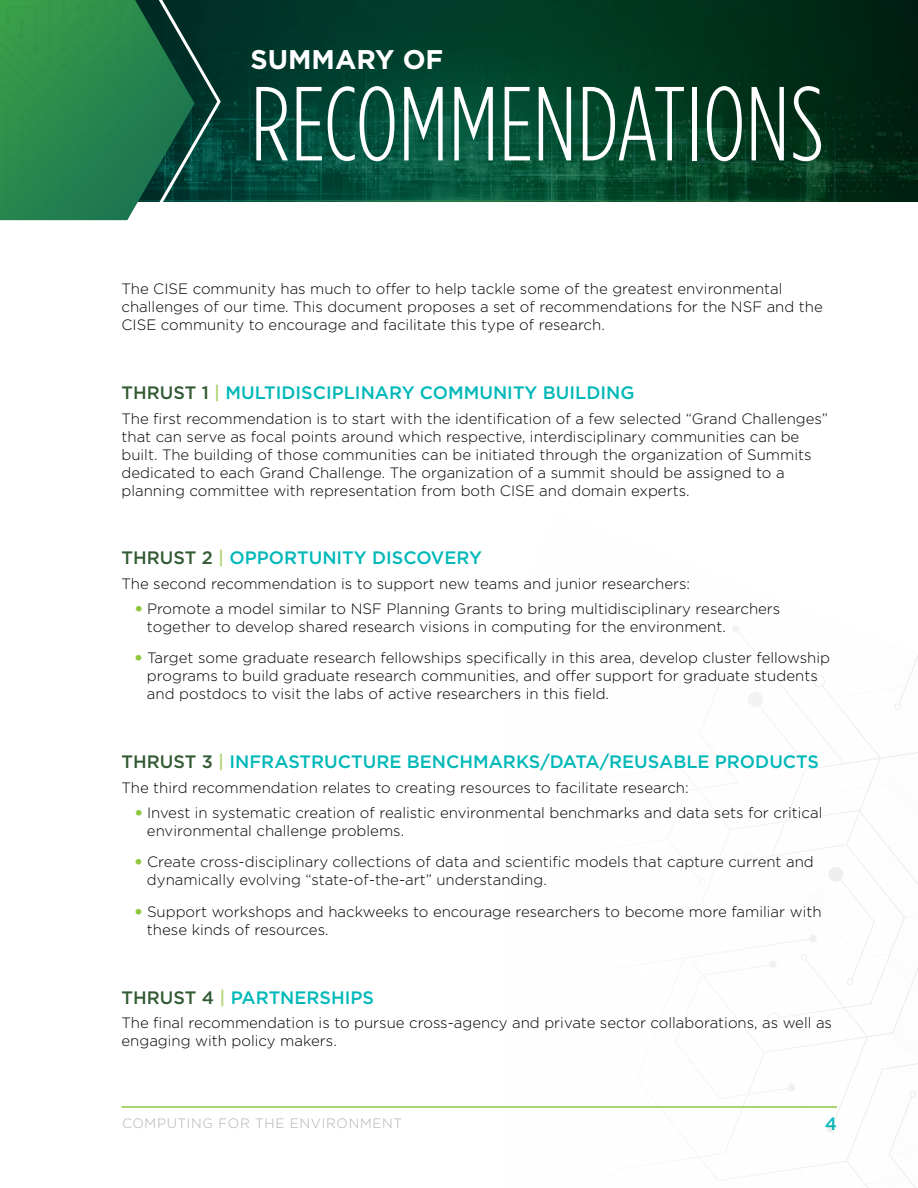
<style>
.page{position:relative;width:918px;height:1188px;background:#fff}
.page>*{position:absolute;margin:0;border:0;box-sizing:border-box;transform-origin:0 0}
.t1{font:300 105px "Gotham Condensed";color:#fff}
.t2{font:700 27px "Gotham";color:#fff}
.t3{font:500 18px "Gotham";color:#00b8b8}
.t4{font:300 15px/18px "Gotham";color:#000}
.t5{font:300 13.5px "Gotham";letter-spacing:.05em;color:#afb1b4}
.s1{color:#335b34}
.s2{color:#aed472}
.s3{font-weight:900;color:#8fc73e}
</style>
<div class="page">
<svg style="left:706px;top:626px;width:212px;height:562px"></svg>
<hr style="left:122px;top:1106px;width:715px;height:2px;background:#8fc73e">
<svg style="left:223px;top:0;width:695px;height:202px;background:#023e29"></svg>
<img style="left:0;top:0;width:7px;height:220px">
<svg style="left:7px;top:0;width:216px;height:221px;background:#2a7b4f"></svg>
<p class="t2" style="left:250px;top:41px;width:194px">SUMMARY OF</p>
<p class="t1" style="left:250px;top:64px;width:576px">RECOMMENDATIONS</p>
<p class="t4" style="left:122px;top:279px;width:703px">The CISE community has much to offer to help tackle some of the greatest environmental challenges of our time. This document proposes a set of recommendations for the NSF and the<br>CISE community to encourage and facilitate this type of research.</p>
<p class="t3" style="left:122px;top:381px;width:514px"><span class="s1">THRUST 1</span> <span class="s2">|</span> MULTIDISCIPLINARY COMMUNITY BUILDING</p>
<p class="t4" style="left:122px;top:409px;width:708px">The first recommendation is to start with the identification of a few selected “Grand Challenges” that can serve as focal points around which respective, interdisciplinary communities can be built. The building of those communities can be initiated through the organization of Summits dedicated to each Grand Challenge. The organization of a summit should be assigned to a planning committee with representation from both CISE and domain experts.</p>
<p class="t3" style="left:122px;top:546px;width:362px"><span class="s1">THRUST 2</span> <span class="s2">|</span> OPPORTUNITY DISCOVERY</p>
<p class="t4" style="left:122px;top:574px;width:570px">The second recommendation is to support new teams and junior researchers:</p>
<p class="t4" style="left:147px;top:599px;width:635px;text-indent:-12px"><span class="s3">•</span> Promote a model similar to NSF Planning Grants to bring multidisciplinary researchers together to develop shared research visions in computing for the environment.</p>
<p class="t4" style="left:147px;top:649px;width:685px;text-indent:-12px"><span class="s3">•</span> Target some graduate research fellowships specifically in this area, develop cluster fellowship programs to build graduate research communities, and offer support for graduate students and postdocs to visit the labs of active researchers in this field.</p>
<p class="t3" style="left:122px;top:750px;width:699px"><span class="s1">THRUST 3</span> <span class="s2">|</span> INFRASTRUCTURE BENCHMARKS/DATA/REUSABLE PRODUCTS</p>
<p class="t4" style="left:122px;top:778px;width:569px">The third recommendation relates to creating resources to facilitate research:</p>
<p class="t4" style="left:147px;top:803px;width:677px;text-indent:-12px"><span class="s3">•</span> Invest in systematic creation of realistic environmental benchmarks and data sets for critical environmental challenge problems.</p>
<p class="t4" style="left:147px;top:853px;width:668px;text-indent:-12px"><span class="s3">•</span> Create cross-disciplinary collections of data and scientific models that capture current and dynamically evolving “state-of-the-art” understanding.</p>
<p class="t4" style="left:147px;top:902px;width:676px;text-indent:-12px"><span class="s3">•</span> Support workshops and hackweeks to encourage researchers to become more familiar with these kinds of resources.</p>
<p class="t3" style="left:122px;top:986px;width:254px"><span class="s1">THRUST 4</span> <span class="s2">|</span> PARTNERSHIPS</p>
<p class="t4" style="left:122px;top:1014px;width:712px">The final recommendation is to pursue cross-agency and private sector collaborations, as well as engaging with policy makers.</p>
<p class="t5" style="left:122px;top:1115px;width:282px">COMPUTING FOR THE ENVIRONMENT</p>
<p class="t3" style="left:825px;top:1111px;width:14px">4</p>
</div>
